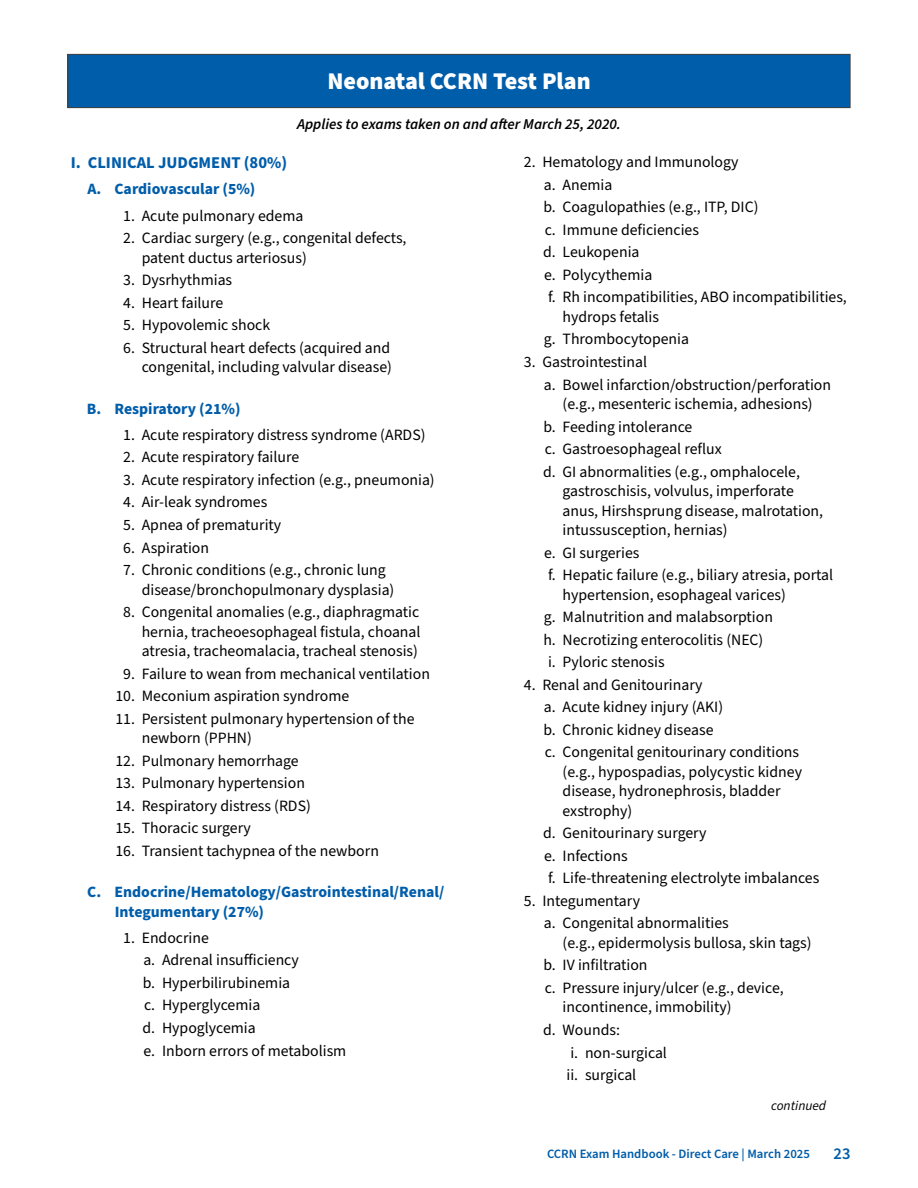
<style>
.page{position:relative;width:918px;height:1188px;background:#fff}
.page>*{position:absolute;margin:0;border:0;box-sizing:border-box;transform-origin:0 0}
.Page_Heading{font:900 24px "Source Sans Pro";color:#fff}
.t1{font:700 16.5px "Source Sans Pro";color:#005daa}
.t2{font:600 16.5px "Source Sans Pro";color:#005daa}
.t3{font:15.75px/19.5px "Source Sans Pro";color:#000}
.t4{font:700 15.75px/19.5px "Source Sans Pro";color:#005daa}
.Page_Heading-2{font:italic 600 15px "Source Sans Pro";color:#000}
.t5{font:italic 13.5px "Source Sans Pro";color:#000}
.t6{font:600 12.75px "Source Sans Pro";color:#005daa}
</style>
<div class="page">
<div style="left:68px;top:54px;width:782px;height:54px;background:#005daa"></div>
<div style="left:68px;top:54px;width:782px;height:54px;border:1px solid #404040"></div>
<p class="Page_Heading" style="left:327px;top:64px;width:265px">Neonatal CCRN Test Plan</p>
<p class="Page_Heading-2" style="left:297px;top:114px;width:325px">Applies to exams taken on and after March 25, 2020.</p>
<p class="t1" style="left:71px;top:151px;width:218px">I. CLINICAL JUDGMENT (80%)</p>
<p class="t4" style="left:87px;top:180px;width:170px">A. Cardiovascular (5%)</p>
<p class="t3" style="left:123px;top:206px;width:182px">1. Acute pulmonary edema</p>
<p class="t3" style="left:142px;top:229px;width:266px;text-indent:-19px">2. Cardiac surgery (e.g., congenital defects, patent ductus arteriosus)</p>
<p class="t3" style="left:123px;top:271px;width:110px">3. Dysrhythmias</p>
<p class="t3" style="left:123px;top:293px;width:102px">4. Heart failure</p>
<p class="t3" style="left:123px;top:316px;width:149px">5. Hypovolemic shock</p>
<p class="t3" style="left:123px;top:338px;width:270px;text-align:right">6. Structural heart defects (acquired and congenital, including valvular disease)</p>
<p class="t4" style="left:87px;top:399px;width:155px">B. Respiratory (21%)</p>
<p class="t3" style="left:123px;top:425px;width:304px">1. Acute respiratory distress syndrome (ARDS)</p>
<p class="t3" style="left:123px;top:448px;width:177px">2. Acute respiratory failure</p>
<p class="t3" style="left:123px;top:470px;width:313px">3. Acute respiratory infection (e.g., pneumonia)</p>
<p class="t3" style="left:123px;top:493px;width:146px">4. Air-leak syndromes</p>
<p class="t3" style="left:123px;top:516px;width:160px">5. Apnea of prematurity</p>
<p class="t3" style="left:123px;top:538px;width:87px">6. Aspiration</p>
<p class="t3" style="left:142px;top:561px;width:254px;text-indent:-19px">7. Chronic conditions (e.g., chronic lung disease/bronchopulmonary dysplasia)</p>
<p class="t3" style="left:142px;top:603px;width:280px;text-align:justify;text-indent:-19px">8. Congenital anomalies (e.g., diaphragmatic hernia, tracheoesophageal fistula, choanal atresia, tracheomalacia, tracheal stenosis)</p>
<p class="t3" style="left:123px;top:664px;width:308px">9. Failure to wean from mechanical ventilation</p>
<p class="t3" style="left:115px;top:687px;width:235px">10. Meconium aspiration syndrome</p>
<p class="t3" style="left:142px;top:709px;width:274px;text-indent:-26px">11. Persistent pulmonary hypertension of the newborn (PPHN)</p>
<p class="t3" style="left:115px;top:751px;width:185px">12. Pulmonary hemorrhage</p>
<p class="t3" style="left:115px;top:774px;width:191px">13. Pulmonary hypertension</p>
<p class="t3" style="left:115px;top:796px;width:197px">14. Respiratory distress (RDS)</p>
<p class="t3" style="left:115px;top:819px;width:137px">15. Thoracic surgery</p>
<p class="t3" style="left:115px;top:841px;width:265px">16. Transient tachypnea of the newborn</p>
<p class="t4" style="left:115px;top:883px;width:331px;text-indent:-28px">C. Endocrine/Hematology/Gastrointestinal/Renal/<br>Integumentary (27%)</p>
<p class="t3" style="left:123px;top:928px;width:87px">1. Endocrine</p>
<p class="t3" style="left:143px;top:951px;width:157px">a. Adrenal insufficiency</p>
<p class="t3" style="left:143px;top:973px;width:149px">b. Hyperbilirubinemia</p>
<p class="t3" style="left:144px;top:996px;width:118px">c. Hyperglycemia</p>
<p class="t3" style="left:143px;top:1019px;width:115px">d. Hypoglycemia</p>
<p class="t3" style="left:144px;top:1041px;width:204px">e. Inborn errors of metabolism</p>
<p class="t3" style="left:524px;top:153px;width:216px">2. Hematology and Immunology</p>
<p class="t3" style="left:544px;top:175px;width:70px">a. Anemia</p>
<p class="t3" style="left:543px;top:198px;width:217px">b. Coagulopathies (e.g., ITP, DIC)</p>
<p class="t3" style="left:545px;top:220px;width:156px">c. Immune deficiencies</p>
<p class="t3" style="left:543px;top:243px;width:98px">d. Leukopenia</p>
<p class="t3" style="left:544px;top:265px;width:110px">e. Polycythemia</p>
<p class="t3" style="left:563px;top:288px;width:286px;text-indent:-14px">f. Rh incompatibilities, ABO incompatibilities, hydrops fetalis</p>
<p class="t3" style="left:544px;top:330px;width:147px">g. Thrombocytopenia</p>
<p class="t3" style="left:524px;top:353px;width:125px">3. Gastrointestinal</p>
<p class="t3" style="left:544px;top:375px;width:289px;text-align:center">a. Bowel infarction/obstruction/perforation (e.g., mesenteric ischemia, adhesions)</p>
<p class="t3" style="left:543px;top:417px;width:151px">b. Feeding intolerance</p>
<p class="t3" style="left:545px;top:440px;width:178px">c. Gastroesophageal reflux</p>
<p class="t3" style="left:563px;top:462px;width:262px;text-indent:-19px">d. GI abnormalities (e.g., omphalocele, gastroschisis, volvulus, imperforate anus, Hirshsprung disease, malrotation, intussusception, hernias)</p>
<p class="t3" style="left:544px;top:543px;width:97px">e. GI surgeries</p>
<p class="t3" style="left:563px;top:566px;width:272px;text-indent:-14px">f. Hepatic failure (e.g., biliary atresia, portal hypertension, esophageal varices)</p>
<p class="t3" style="left:544px;top:608px;width:231px">g. Malnutrition and malabsorption</p>
<p class="t3" style="left:543px;top:630px;width:222px">h. Necrotizing enterocolitis (NEC)</p>
<p class="t3" style="left:548px;top:653px;width:118px">i. Pyloric stenosis</p>
<p class="t3" style="left:524px;top:675px;width:180px">4. Renal and Genitourinary</p>
<p class="t3" style="left:544px;top:698px;width:181px">a. Acute kidney injury (AKI)</p>
<p class="t3" style="left:543px;top:720px;width:172px">b. Chronic kidney disease</p>
<p class="t3" style="left:563px;top:743px;width:241px;text-indent:-18px">c. Congenital genitourinary conditions (e.g., hypospadias, polycystic kidney disease, hydronephrosis, bladder exstrophy)</p>
<p class="t3" style="left:543px;top:824px;width:165px">d. Genitourinary surgery</p>
<p class="t3" style="left:544px;top:846px;width:85px">e. Infections</p>
<p class="t3" style="left:548px;top:869px;width:273px">f. Life-threatening electrolyte imbalances</p>
<p class="t3" style="left:524px;top:891px;width:118px">5. Integumentary</p>
<p class="t3" style="left:563px;top:914px;width:251px;text-indent:-19px">a. Congenital abnormalities<br>(e.g., epidermolysis bullosa, skin tags)</p>
<p class="t3" style="left:543px;top:956px;width:106px">b. IV infiltration</p>
<p class="t3" style="left:563px;top:979px;width:223px;text-indent:-18px">c. Pressure injury/ulcer (e.g., device, incontinence, immobility)</p>
<p class="t3" style="left:543px;top:1021px;width:78px">d. Wounds:</p>
<p class="t3" style="left:570px;top:1043px;width:98px">i. non-surgical</p>
<p class="t3" style="left:567px;top:1066px;width:71px">ii. surgical</p>
<p class="t5" style="left:771px;top:1097px;width:57px">continued</p>
<p class="t6" style="left:547px;top:1145px;width:264px">CCRN Exam Handbook - Direct Care | March 2025</p>
<p class="t2" style="left:834px;top:1143px;width:18px">23</p>
</div>
